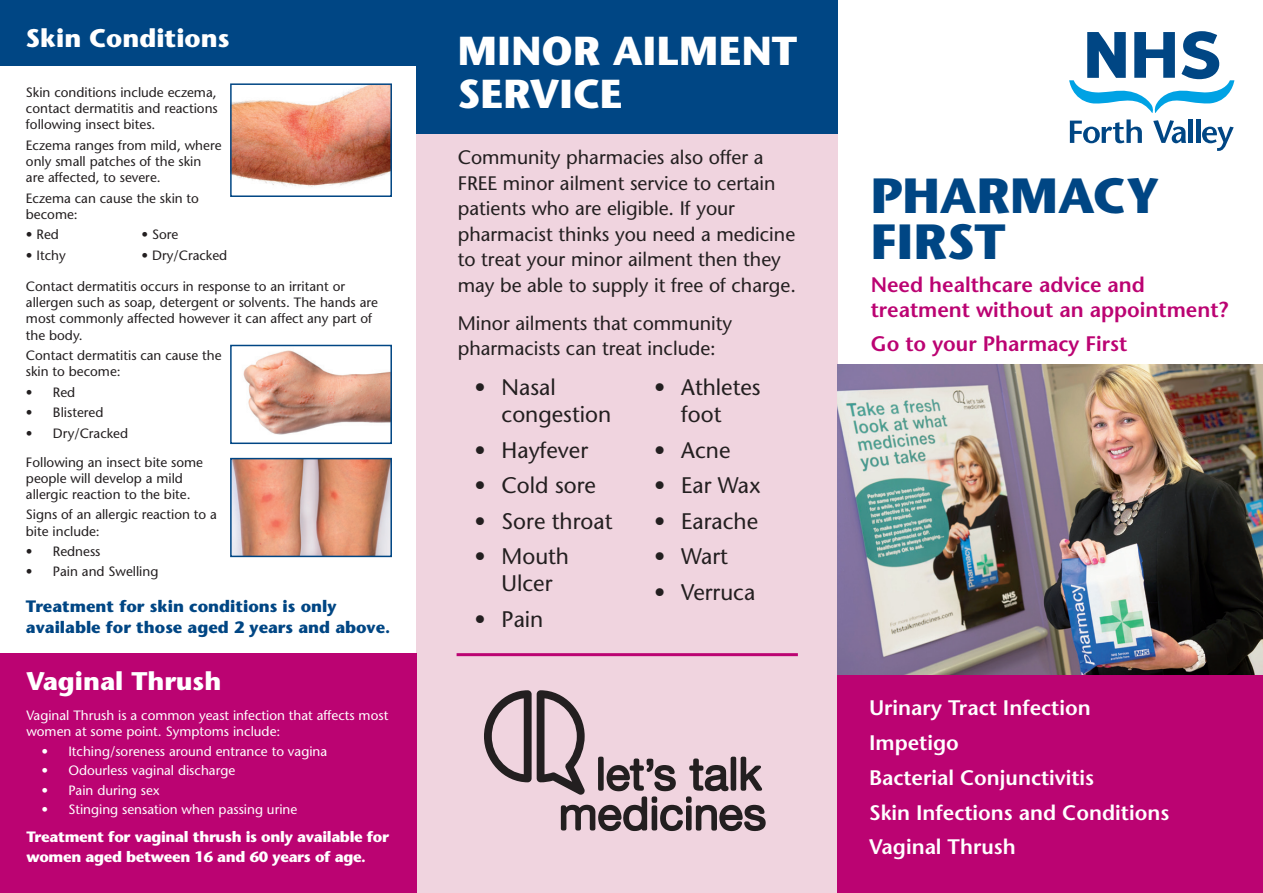
<style>
.page{position:relative;width:1263px;height:893px;background:#fff}
.page>*{position:absolute;margin:0;border:0;box-sizing:border-box;transform-origin:0 0}
.t1{font:700 49.35px/46.5px "Stone Sans";color:#004684}
.t2{font:700 40.35px/43.5px "Stone Sans";letter-spacing:.005em;color:#fff}
.t3{font:700 25.5px "Stone Sans";color:#fff}
.t4{font:22.5px/27px "Stone Sans";color:#231f20;text-align:center}
.t5{font:600 21px/35px "Stone Sans";color:#fff}
.t6{font:600 21px/25.2px "Stone Sans";color:#bb0372}
.t7{font:19.5px/25.5px "Stone Sans";color:#231f20}
.t8{font:700 16.5px/21px "Stone Sans";color:#004684}
.t9{font:700 15px/19.5px "Stone Sans";letter-spacing:-.02em;color:#fff}
.t10{font:13.5px/16.2px "Stone Sans";color:#231f20}
.t11{font:13.5px/16.2px "Stone Sans";color:#fff}
</style>
<div class="page">
<div style="left:417px;top:0;width:421px;height:893px;background:#f0d4df"></div>
<div style="left:417px;top:0;width:421px;height:133px;background:#004684"></div>
<div style="left:0;top:0;width:421px;height:65px;background:#004684"></div>
<div style="left:0;top:653px;width:417px;height:240px;background:#bb0372"></div>
<div style="left:838px;top:440px;width:425px;height:453px;background:#bb0372"></div>
<svg style="left:1069px;top:31px;width:165px;height:82px"></svg>
<svg style="left:1070px;top:119px;width:72px;height:24px"></svg>
<svg style="left:1153px;top:120px;width:33px;height:23px"></svg>
<hr style="left:1188px;top:119px;width:4px;height:24px;background:#004684">
<hr style="left:1196px;top:119px;width:4px;height:24px;background:#004684">
<svg style="left:1202px;top:127px;width:32px;height:24px"></svg>
<img style="left:233px;top:86px;width:156px;height:101px">
<div style="left:230px;top:83px;width:162px;height:114px;border:2px solid #004684"></div>
<img style="left:233px;top:461px;width:156px;height:93px">
<div style="left:230px;top:458px;width:162px;height:99px;border:2px solid #004684"></div>
<img style="left:243px;top:350px;width:146px;height:85px">
<div style="left:230px;top:345px;width:162px;height:99px;border:2px solid #004684"></div>
<img style="left:838px;top:364px;width:425px;height:310px">
<svg style="left:484px;top:690px;width:282px;height:141px"></svg>
<hr style="left:457px;top:653px;width:341px;height:3px;background:#bb0372">
<h3 class="t3" style="left:26px;top:22px;width:205px">Skin Conditions</h3>
<p class="t10" style="left:26px;top:84px;width:193px;text-align:justify">Skin conditions include eczema, contact dermatitis and reactions following insect bites.</p>
<p class="t10" style="left:26px;top:137px;width:197px">Eczema ranges from mild, where only small patches of the skin are affected, to severe.</p>
<p class="t10" style="left:26px;top:190px;width:175px">Eczema can cause the skin to become:</p>
<p class="t10" style="left:26px;top:226px;width:35px">• Red</p>
<p class="t10" style="left:141px;top:226px;width:38px">• Sore</p>
<p class="t10" style="left:26px;top:247px;width:41px">• Itchy</p>
<p class="t10" style="left:141px;top:247px;width:87px">• Dry/Cracked</p>
<p class="t10" style="left:26px;top:278px;width:354px">Contact dermatitis occurs in response to an irritant or allergen such as soap, detergent or solvents. The hands are most commonly affected however it can affect any part of the body.</p>
<p class="t10" style="left:26px;top:347px;width:197px">Contact dermatitis can cause the skin to become:</p>
<p class="t10" style="left:26px;top:384px;width:51px">• Red</p>
<p class="t10" style="left:26px;top:404px;width:79px">• Blistered</p>
<p class="t10" style="left:26px;top:418px;width:179px;line-height:29px">• Dry/Cracked<br>Following an insect bite some</p>
<p class="t10" style="left:26px;top:470px;width:166px">people will develop a mild allergic reaction to the bite.</p>
<p class="t10" style="left:26px;top:506px;width:192px">Signs of an allergic reaction to a bite include:</p>
<p class="t10" style="left:26px;top:543px;width:76px">• Redness</p>
<p class="t10" style="left:26px;top:564px;width:134px">• Pain and Swelling</p>
<p class="t8" style="left:26px;top:595px;width:366px">Treatment for skin conditions is only available for those aged 2 years and above.</p>
<h3 class="t3" style="left:26px;top:665px;width:196px">Vaginal Thrush</h3>
<p class="t11" style="left:26px;top:707px;width:363px">Vaginal Thrush is a common yeast infection that affects most women at some point. Symptoms include:</p>
<p class="t11" style="left:41px;top:743px;width:287px">• Itching/soreness around entrance to vagina</p>
<p class="t11" style="left:41px;top:762px;width:195px">• Odourless vaginal discharge</p>
<p class="t11" style="left:41px;top:782px;width:120px">• Pain during sex</p>
<p class="t11" style="left:41px;top:801px;width:257px">• Stinging sensation when passing urine</p>
<p class="t9" style="left:26px;top:827px;width:364px">Treatment for vaginal thrush is only available for women aged between 16 and 60 years of age.</p>
<h2 class="t2" style="left:458px;top:28px;width:341px">MINOR AILMENT<br>SERVICE</h2>
<h3 class="t7" style="left:458px;top:144px;width:340px">Community pharmacies also offer a FREE minor ailment service to certain patients who are eligible. If your pharmacist thinks you need a medicine to treat your minor ailment then they may be able to supply it free of charge.</h3>
<h3 class="t7" style="left:458px;top:310px;width:276px">Minor ailments that community pharmacists can treat include:</h3>
<h3 class="t4" style="left:502px;top:374px;width:111px;text-align:left;text-indent:-27px">• Nasal congestion</h3>
<h3 class="t4" style="left:475px;top:436px;width:115px">• Hayfever</h3>
<h3 class="t4" style="left:475px;top:472px;width:123px">• Cold sore</h3>
<h3 class="t4" style="left:475px;top:507px;width:139px">• Sore throat</h3>
<h3 class="t4" style="left:475px;top:543px;width:96px">• Mouth<br>Ulcer</h3>
<h3 class="t4" style="left:475px;top:605px;width:70px">• Pain</h3>
<h3 class="t4" style="left:654px;top:374px;width:108px">• Athletes foot</h3>
<h3 class="t4" style="left:654px;top:436px;width:78px">• Acne</h3>
<h3 class="t4" style="left:654px;top:472px;width:108px">• Ear Wax</h3>
<h3 class="t4" style="left:654px;top:507px;width:105px">• Earache</h3>
<h3 class="t4" style="left:654px;top:543px;width:75px">• Wart</h3>
<h3 class="t4" style="left:654px;top:578px;width:103px">• Verruca</h3>
<h1 class="t1" style="left:871px;top:171px;width:291px">PHARMACY<br>FIRST</h1>
<h3 class="t6" style="left:871px;top:272px;width:359px">Need healthcare advice and treatment without an appointment?</h3>
<h3 class="t6" style="left:871px;top:331px;width:258px">Go to your Pharmacy First</h3>
<h3 class="t5" style="left:869px;top:690px;width:302px">Urinary Tract Infection<br>Impetigo<br>Bacterial Conjunctivitis<br>Skin Infections and Conditions<br>Vaginal Thrush</h3>
</div>
